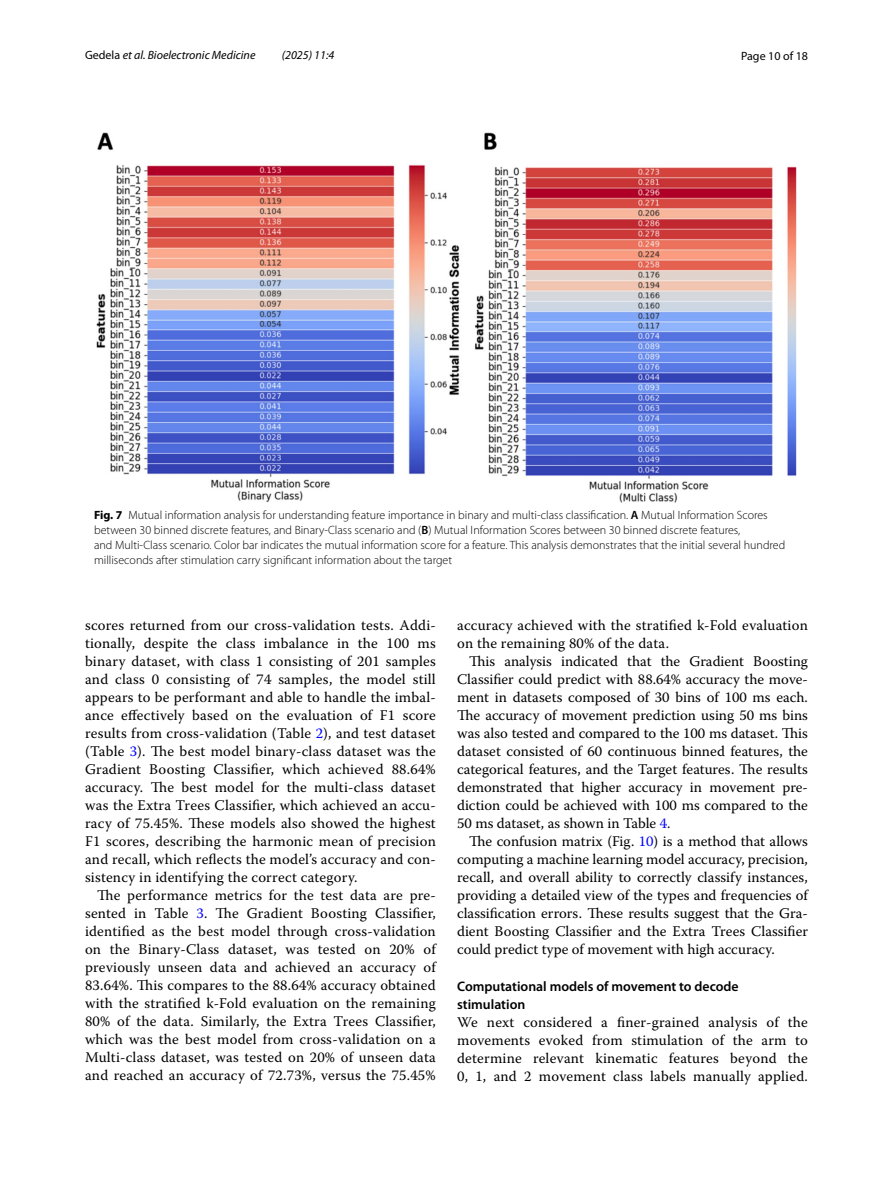
<style>
.page{position:relative;width:893px;height:1187px;background:#fff}
.page>*{position:absolute;margin:0;border:0;box-sizing:border-box;transform-origin:0 0}
.t1{font:14.7px/18px "Warnock Pro";letter-spacing:.015em;color:#000;text-align:justify}
.t2{font:600 13.8px/18px "Myriad Pro";color:#000}
.t3{font:300 12px/15px "Myriad Pro";color:#000}
.t4{font:italic 12px "Myriad Pro";color:#000}
.t5{font:12px "Myriad Pro";color:#000}
.s1{font-style:normal}
.s2{font-weight:700}
.s3{font-weight:600}
.s4{color:#00f}
</style>
<div class="page">
<img style="left:96px;top:133px;width:701px;height:370px">
<p class="t4" style="left:85px;top:48px;width:172px"><span class="s1">Gedela</span> et al. Bioelectronic Medicine</p>
<p class="t4" style="left:282px;top:48px;width:54px">(2025) 11:4</p>
<p class="t5" style="left:741px;top:48px;width:68px">Page 10 of 18</p>
<p class="t3" style="left:94px;top:507px;width:693px"><span class="s2">Fig. 7</span> Mutual information analysis for understanding feature importance in binary and multi-class classification. <span class="s3">A</span> Mutual Information Scores between 30 binned discrete features, and Binary-Class scenario and (<span class="s3">B</span>) Mutual Information Scores between 30 binned discrete features,<br>and Multi-Class scenario. Color bar indicates the mutual information score for a feature. This analysis demonstrates that the initial several hundred milliseconds after stimulation carry significant information about the target</p>
<p class="t1" style="left:85px;top:616px;width:352px">scores returned from our cross-validation tests. Addi&shy;tionally, despite the class imbalance in the 100 ms binary dataset, with class 1 consisting of 201 samples and class 0 consisting of 74 samples, the model still appears to be performant and able to handle the imbal&shy;ance effectively based on the evaluation of F1 score results from cross-validation (Table <span class="s4">2</span>), and test dataset (Table <span class="s4">3</span>). The best model binary-class dataset was the Gradient Boosting Classifier, which achieved 88.64% accuracy. The best model for the multi-class dataset was the Extra Trees Classifier, which achieved an accu&shy;racy of 75.45%. These models also showed the highest F1 scores, describing the harmonic mean of precision and recall, which reflects the model’s accuracy and con&shy;sistency in identifying the correct category.</p>
<p class="t1" style="left:85px;top:886px;width:352px;text-indent:12px">The performance metrics for the test data are pre&shy;sented in Table <span class="s4">3</span>. The Gradient Boosting Classifier, identified as the best model through cross-validation on the Binary-Class dataset, was tested on 20% of previously unseen data and achieved an accuracy of 83.64%. This compares to the 88.64% accuracy obtained with the stratified k-Fold evaluation on the remaining 80% of the data. Similarly, the Extra Trees Classifier, which was the best model from cross-validation on a Multi-class dataset, was tested on 20% of unseen data and reached an accuracy of 72.73%, versus the 75.45%</p>
<p class="t1" style="left:457px;top:616px;width:352px">accuracy achieved with the stratified k-Fold evaluation on the remaining 80% of the data.</p>
<p class="t1" style="left:457px;top:652px;width:352px;text-indent:12px">This analysis indicated that the Gradient Boosting Classifier could predict with 88.64% accuracy the move&shy;ment in datasets composed of 30 bins of 100 ms each.<br>The accuracy of movement prediction using 50 ms bins was also tested and compared to the 100 ms dataset. This dataset consisted of 60 continuous binned features, the categorical features, and the Target features. The results demonstrated that higher accuracy in movement pre&shy;diction could be achieved with 100 ms compared to the 50 ms dataset, as shown in Table <span class="s4">4</span>.</p>
<p class="t1" style="left:457px;top:832px;width:352px;text-indent:12px">The confusion matrix (Fig. <span class="s4">10</span>) is a method that allows computing a machine learning model accuracy, precision, recall, and overall ability to correctly classify instances, providing a detailed view of the types and frequencies of classification errors. These results suggest that the Gra&shy;dient Boosting Classifier and the Extra Trees Classifier could predict type of movement with high accuracy.</p>
<p class="t2" style="left:457px;top:976px;width:283px">Computational models of movement to decode stimulation</p>
<p class="t1" style="left:457px;top:1012px;width:352px">We next considered a finer-grained analysis of the movements evoked from stimulation of the arm to determine relevant kinematic features beyond the 0, 1, and 2 movement class labels manually applied.</p>
</div>
